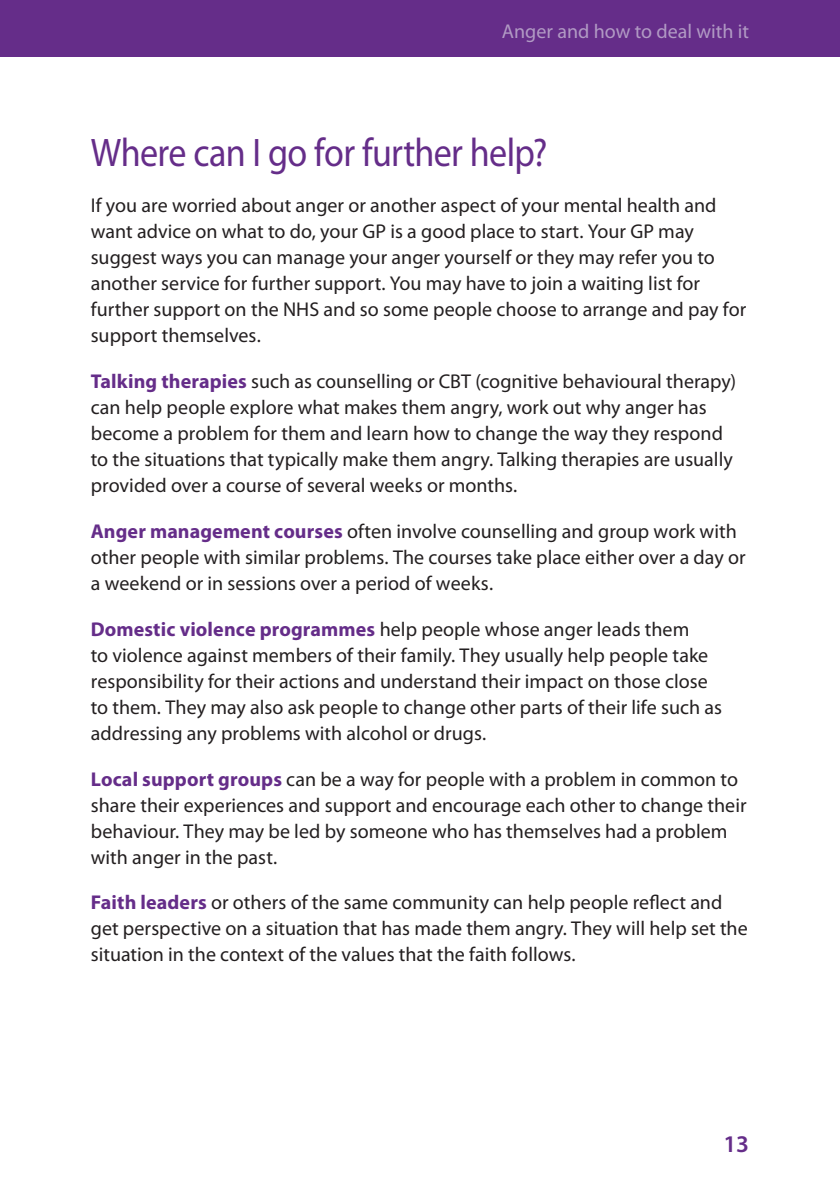
<style>
.page{position:relative;width:840px;height:1191px;background:#fff}
.page>*{position:absolute;margin:0;border:0;box-sizing:border-box;transform-origin:0 0}
.t1{font:40px "Myriad Pro";letter-spacing:-.02em;color:#652d89;scale:.9 1}
.t2{font:600 24px "Myriad Pro";color:#652d89}
.t3{font:20px/26px "Myriad Pro";color:#231f20}
.t4{font:20px "Myriad Pro";color:#b19ac4}
.s1{font-weight:700;color:#652d89}
</style>
<div class="page">
<div style="left:0;top:0;width:839px;height:57px;background:#652d89"></div>
<p class="t4" style="left:501px;top:24px;width:248px">Anger and how to deal with it</p>
<h1 class="t1" style="left:91px;top:138px;width:508px">Where can I go for further help?</h1>
<p class="t3" style="left:91px;top:194px;width:656px">If you are worried about anger or another aspect of your mental health and want advice on what to do, your GP is a good place to start. Your GP may suggest ways you can manage your anger yourself or they may refer you to another service for further support. You may have to join a waiting list for further support on the NHS and so some people choose to arrange and pay for support themselves.</p>
<p class="t3" style="left:91px;top:370px;width:646px"><span class="s1">Talking therapies</span> such as counselling or CBT (cognitive behavioural therapy) can help people explore what makes them angry, work out why anger has become a problem for them and learn how to change the way they respond to the situations that typically make them angry. Talking therapies are usually provided over a course of several weeks or months.</p>
<p class="t3" style="left:91px;top:520px;width:656px"><span class="s1">Anger management courses</span> often involve counselling and group work with other people with similar problems. The courses take place either over a day or a weekend or in sessions over a period of weeks.</p>
<p class="t3" style="left:91px;top:618px;width:632px"><span class="s1">Domestic violence programmes</span> help people whose anger leads them<br>to violence against members of their family. They usually help people take responsibility for their actions and understand their impact on those close to them. They may also ask people to change other parts of their life such as addressing any problems with alcohol or drugs.</p>
<p class="t3" style="left:91px;top:768px;width:657px"><span class="s1">Local support groups</span> can be a way for people with a problem in common to share their experiences and support and encourage each other to change their behaviour. They may be led by someone who has themselves had a problem with anger in the past.</p>
<p class="t3" style="left:91px;top:891px;width:658px"><span class="s1">Faith leaders</span> or others of the same community can help people reflect and get perspective on a situation that has made them angry. They will help set the situation in the context of the values that the faith follows.</p>
<p class="t2" style="left:723px;top:1134px;width:27px">13</p>
</div>
